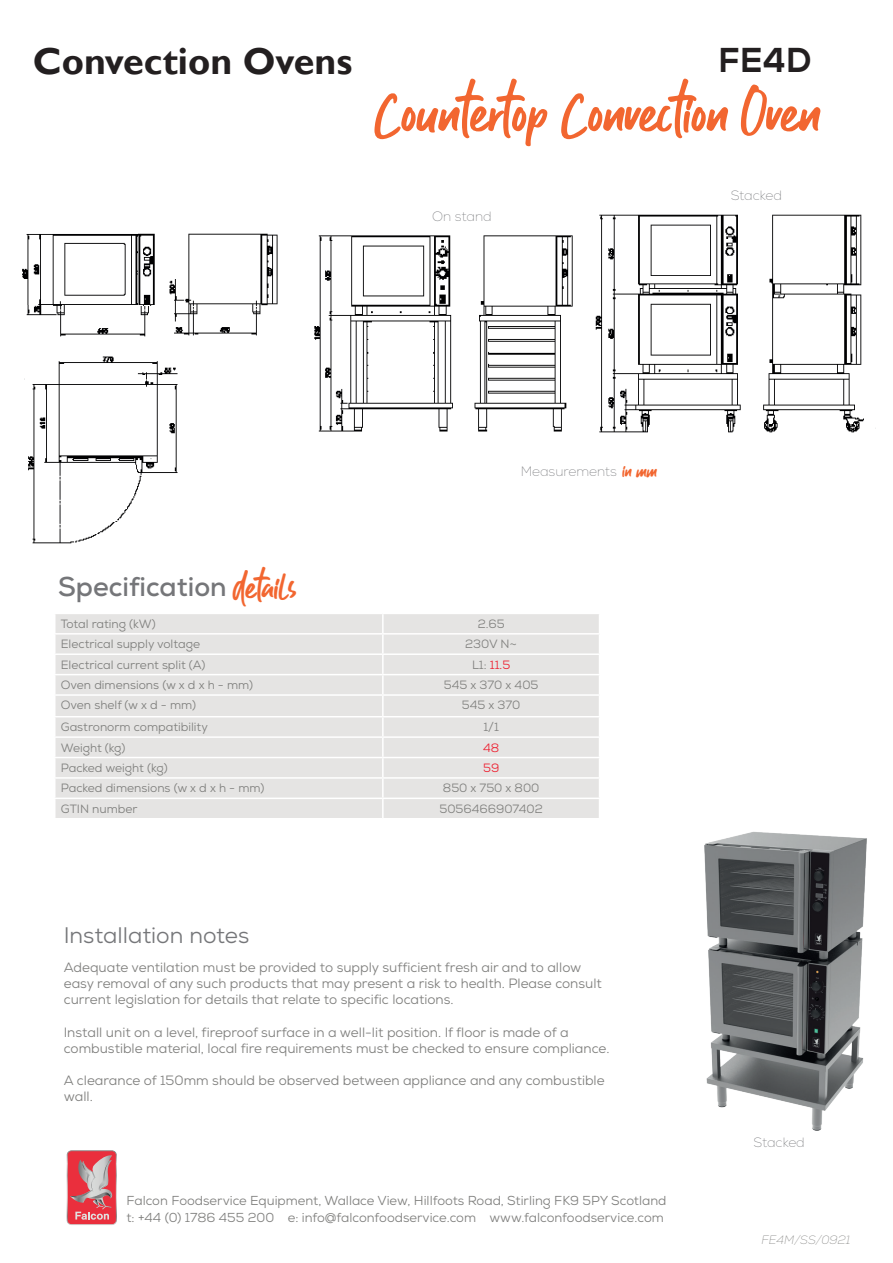
<style>
.page{position:relative;width:893px;height:1263px;background:#fff}
.page>*{position:absolute;margin:0;border:0;box-sizing:border-box;transform-origin:0 0}
.t1{font:55.5px "Guthen Bloots Personal Use";color:#f26630}
.t2{font:700 37.5px "Gill Sans";color:#231f20}
.t3{font:800 34.5px "Nexa";color:#231f20}
.t4{font:700 27px "Nexa";color:#757679}
.t5{font:22.5px "Nexa";color:#757679}
.t6{font:13.5px/16.2px "Nexa";color:#7e7e7c}
.t7{font:100 13.5px "Nexa";color:#757679}
.t8{font:13.05px/17.5px "Nexa";color:#7e7e7c}
.t9{font:12px "Nexa";color:#7e7e7c}
.t10{font:italic 100 12px "Nexa";color:#7e7e7c}
.t11{font:12px "Nexa";color:#ee1b2c}
.s1{font-family:"Guthen Bloots Personal Use";font-weight:400;font-size:33px;color:#f26630}
.s2{font-family:"Guthen Bloots Personal Use";font-weight:400;font-size:18px;color:#f26630}
.s3{color:#7e7e7c}
</style>
<div class="page">
<div style="left:56px;top:614px;width:543px;height:204px;background:#e5e4e3"></div>
<hr style="left:54px;top:633px;width:329px;height:1px;background:#fff">
<hr style="left:383px;top:633px;width:217px;height:1px;background:#fff">
<hr style="left:54px;top:653px;width:329px;height:2px;background:#fff">
<hr style="left:383px;top:653px;width:217px;height:2px;background:#fff">
<hr style="left:54px;top:674px;width:329px;height:1px;background:#fff">
<svg style="left:55px;top:614px;width:1px;height:80px"></svg>
<hr style="left:383px;top:674px;width:217px;height:1px;background:#fff">
<svg style="left:382px;top:614px;width:2px;height:80px"></svg>
<hr style="left:54px;top:694px;width:329px;height:2px;background:#fff">
<hr style="left:383px;top:694px;width:217px;height:2px;background:#fff">
<hr style="left:382px;top:696px;width:2px;height:20px;background:#fff">
<hr style="left:54px;top:716px;width:329px;height:1px;background:#fff">
<hr style="left:383px;top:716px;width:217px;height:1px;background:#fff">
<hr style="left:54px;top:736px;width:329px;height:2px;background:#fff">
<hr style="left:383px;top:736px;width:217px;height:2px;background:#fff">
<hr style="left:54px;top:757px;width:329px;height:1px;background:#fff">
<hr style="left:383px;top:757px;width:217px;height:1px;background:#fff">
<hr style="left:54px;top:777px;width:329px;height:2px;background:#fff">
<hr style="left:383px;top:777px;width:217px;height:2px;background:#fff">
<hr style="left:54px;top:797px;width:329px;height:2px;background:#fff">
<svg style="left:55px;top:717px;width:1px;height:101px"></svg>
<hr style="left:383px;top:797px;width:217px;height:2px;background:#fff">
<svg style="left:382px;top:717px;width:2px;height:101px"></svg>
<svg style="left:67px;top:1150px;width:50px;height:75px;background:#d7646d"></svg>
<img style="left:169px;top:233px;width:109px;height:103px">
<img style="left:26px;top:305px;width:123px;height:32px">
<img style="left:22px;top:233px;width:133px;height:72px">
<svg style="left:137px;top:305px;width:15px;height:1px"></svg>
<img style="left:24px;top:356px;width:154px;height:188px">
<img style="left:314px;top:235px;width:259px;height:197px">
<img style="left:595px;top:214px;width:269px;height:219px">
<img style="left:704px;top:832px;width:163px;height:299px">
<h2 class="t2" style="left:33px;top:39px;width:321px">Convection Ovens</h2>
<h3 class="t3" style="left:718px;top:39px;width:95px">FE4D</h3>
<h1 class="t1" style="left:375px;top:78px;width:447px">Countertop Convection Oven</h1>
<p class="t7" style="left:432px;top:208px;width:61px">On stand</p>
<p class="t7" style="left:731px;top:187px;width:53px">Stacked</p>
<h3 class="t4" style="left:58px;top:569px;width:239px">Specification <span class="s1">details</span></h3>
<p class="t7" style="left:521px;top:464px;width:138px">Measurements <span class="s2">in mm</span></p>
<p class="t9" style="left:61px;top:616px;width:96px">Total rating (kW)</p>
<p class="t9" style="left:478px;top:616px;width:29px">2.65</p>
<p class="t9" style="left:61px;top:636px;width:141px">Electrical supply voltage</p>
<p class="t9" style="left:465px;top:636px;width:53px">230V N~</p>
<p class="t9" style="left:61px;top:657px;width:146px">Electrical current split (A)</p>
<p class="t11" style="left:472px;top:657px;width:40px"><span class="s3">L1:</span> 11.5</p>
<p class="t9" style="left:61px;top:677px;width:194px">Oven dimensions (w x d x h - mm)</p>
<p class="t9" style="left:444px;top:677px;width:96px">545 x 370 x 405</p>
<p class="t9" style="left:61px;top:698px;width:137px">Oven shelf (w x d - mm)</p>
<p class="t9" style="left:462px;top:698px;width:60px">545 x 370</p>
<p class="t9" style="left:61px;top:719px;width:149px">Gastronorm compatibility</p>
<p class="t9" style="left:483px;top:719px;width:17px">1/1</p>
<p class="t9" style="left:61px;top:740px;width:66px">Weight (kg)</p>
<p class="t11" style="left:483px;top:740px;width:18px">48</p>
<p class="t9" style="left:61px;top:760px;width:108px">Packed weight (kg)</p>
<p class="t11" style="left:483px;top:760px;width:18px">59</p>
<p class="t9" style="left:61px;top:780px;width:205px">Packed dimensions (w x d x h - mm)</p>
<p class="t9" style="left:443px;top:780px;width:98px">850 x 750 x 800</p>
<p class="t9" style="left:61px;top:801px;width:78px">GTIN number</p>
<p class="t9" style="left:440px;top:801px;width:105px">5056466907402</p>
<h3 class="t5" style="left:64px;top:921px;width:187px">Installation notes</h3>
<p class="t6" style="left:64px;top:959px;width:540px">Adequate ventilation must be provided to supply sufficient fresh air and to allow easy removal of any such products that may present a risk to health. Please consult current legislation for details that relate to specific locations.</p>
<p class="t6" style="left:64px;top:1024px;width:547px">Install unit on a level, fireproof surface in a well-lit position. If floor is made of a combustible material, local fire requirements must be checked to ensure compliance.</p>
<p class="t6" style="left:64px;top:1072px;width:542px">A clearance of 150mm should be observed between appliance and any combustible wall.</p>
<p class="t8" style="left:126px;top:1191px;width:541px">Falcon Foodservice Equipment, Wallace View, Hillfoots Road, Stirling FK9 5PY Scotland t: +44 (0) 1786 455 200 e: info@falconfoodservice.com www.falconfoodservice.com</p>
<p class="t7" style="left:753px;top:1134px;width:53px">Stacked</p>
<p class="t10" style="left:761px;top:1233px;width:91px">FE4M/SS/0921</p>
</div>
